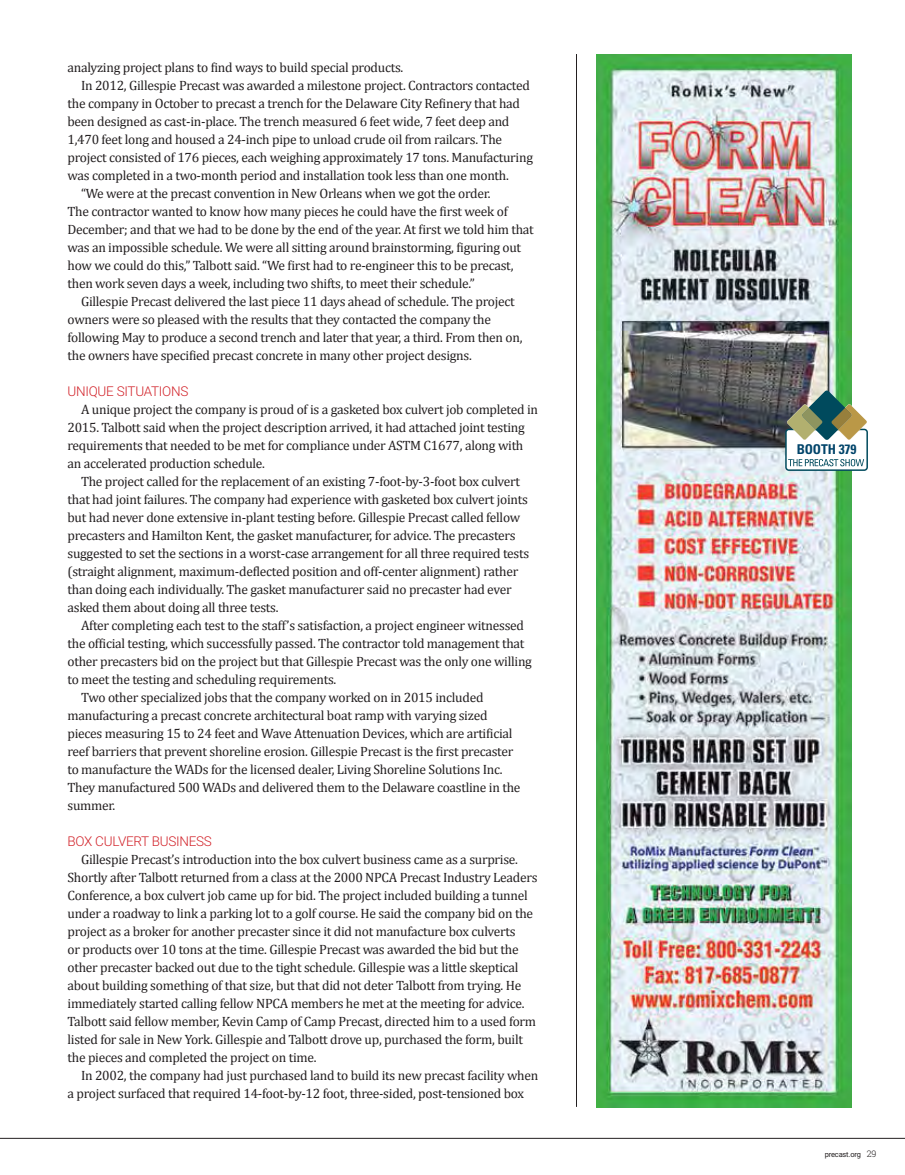
<style>
.page{position:relative;width:905px;height:1175px;background:#fff}
.page>*{position:absolute;margin:0;border:0;box-sizing:border-box;transform-origin:0 0}
.t1{font:13.5px/18px "Cambria";letter-spacing:-.02em;color:#231f20}
.t2{font:300 13.5px "Roboto";letter-spacing:-.02em;color:#d2232a}
.t3{font:700 condensed 13.5px "Univers";letter-spacing:-.01em;color:#00446a}
.t4{font:7.5px "Roboto";letter-spacing:-.02em;color:#231f20}
.s1{font-family:"Roboto Slab";font-weight:300;font-size:9px}
</style>
<div class="page">
<hr style="left:576px;top:54px;width:1px;height:1052px;background:#231f20">
<img style="left:597px;top:54px;width:254px;height:1053px">
<svg style="left:785px;top:390px;width:82px;height:81px"></svg>
<hr style="left:0;top:1138px;width:904px;height:1px;background:#231f20">
<p class="t1" style="left:67px;top:58px;width:337px">analyzing project plans to find ways to build special products.</p>
<p class="t1" style="left:81px;top:76px;width:450px">In 2012, Gillespie Precast was awarded a milestone project. Contractors contacted</p>
<p class="t1" style="left:67px;top:94px;width:454px">the company in October to precast a trench for the Delaware City Refinery that had</p>
<p class="t1" style="left:67px;top:112px;width:443px">been designed as cast-in-place. The trench measured 6 feet wide, 7 feet deep and</p>
<p class="t1" style="left:67px;top:130px;width:436px">1,470 feet long and housed a 24-inch pipe to unload crude oil from railcars. The</p>
<p class="t1" style="left:67px;top:148px;width:467px">project consisted of 176 pieces, each weighing approximately 17 tons. Manufacturing</p>
<p class="t1" style="left:67px;top:166px;width:443px">was completed in a two-month period and installation took less than one month.</p>
<p class="t1" style="left:81px;top:184px;width:411px">“We were at the precast convention in New Orleans when we got the order.</p>
<p class="t1" style="left:67px;top:202px;width:442px">The contractor wanted to know how many pieces he could have the first week of</p>
<p class="t1" style="left:67px;top:220px;width:468px">December; and that we had to be done by the end of the year. At first we told him that</p>
<p class="t1" style="left:67px;top:238px;width:455px">was an impossible schedule. We were all sitting around brainstorming, figuring out</p>
<p class="t1" style="left:67px;top:256px;width:447px">how we could do this,” Talbott said. “We first had to re-engineer this to be precast,</p>
<p class="t1" style="left:67px;top:274px;width:409px">then work seven days a week, including two shifts, to meet their schedule.”</p>
<p class="t1" style="left:81px;top:292px;width:435px">Gillespie Precast delivered the last piece 11 days ahead of schedule. The project</p>
<p class="t1" style="left:67px;top:310px;width:425px">owners were so pleased with the results that they contacted the company the</p>
<p class="t1" style="left:67px;top:328px;width:456px">following May to produce a second trench and later that year, a third. From then on,</p>
<p class="t1" style="left:67px;top:346px;width:406px">the owners have specified precast concrete in many other project designs.</p>
<p class="t2" style="left:67px;top:382px;width:122px">UNIQUE SITUATIONS</p>
<p class="t1" style="left:67px;top:400px;width:472px;text-indent:14px">A unique project the company is proud of is a gasketed box culvert job completed in 2015. Talbott said when the project description arrived, it had attached joint testing requirements that needed to be met for compliance under ASTM C1677, along with an accelerated production schedule.</p>
<p class="t1" style="left:67px;top:472px;width:463px;text-indent:14px">The project called for the replacement of an existing 7-foot-by-3-foot box culvert that had joint failures. The company had experience with gasketed box culvert joints but had never done extensive in-plant testing before. Gillespie Precast called fellow precasters and Hamilton Kent, the gasket manufacturer, for advice. The precasters suggested to set the sections in a worst-case arrangement for all three required tests (straight alignment, maximum-deflected position and off-center alignment) rather than doing each individually. The gasket manufacturer said no precaster had ever asked them about doing all three tests.</p>
<p class="t1" style="left:81px;top:616px;width:444px">After completing each test to the staff’s satisfaction, a project engineer witnessed</p>
<p class="t1" style="left:67px;top:634px;width:458px">the official testing, which successfully passed. The contractor told management that</p>
<p class="t1" style="left:67px;top:652px;width:466px">other precasters bid on the project but that Gillespie Precast was the only one willing</p>
<p class="t1" style="left:67px;top:670px;width:270px">to meet the testing and scheduling requirements.</p>
<p class="t1" style="left:81px;top:688px;width:404px">Two other specialized jobs that the company worked on in 2015 included</p>
<p class="t1" style="left:67px;top:706px;width:421px">manufacturing a precast concrete architectural boat ramp with varying sized</p>
<p class="t1" style="left:67px;top:724px;width:446px">pieces measuring 15 to 24 feet and Wave Attenuation Devices, which are artificial</p>
<p class="t1" style="left:67px;top:742px;width:447px">reef barriers that prevent shoreline erosion. Gillespie Precast is the first precaster</p>
<p class="t1" style="left:67px;top:760px;width:436px">to manufacture the WADs for the licensed dealer, Living Shoreline Solutions Inc.</p>
<p class="t1" style="left:67px;top:778px;width:454px">They manufactured 500 WADs and delivered them to the Delaware coastline in the</p>
<p class="t1" style="left:67px;top:796px;width:49px">summer.</p>
<p class="t2" style="left:67px;top:832px;width:146px">BOX CULVERT BUSINESS</p>
<p class="t1" style="left:67px;top:850px;width:471px;text-indent:14px">Gillespie Precast’s introduction into the box culvert business came as a surprise.<br>Shortly after Talbott returned from a class at the 2000 NPCA Precast Industry Leaders Conference, a box culvert job came up for bid. The project included building a tunnel under a roadway to link a parking lot to a golf course. He said the company bid on the project as a broker for another precaster since it did not manufacture box culverts<br>or products over 10 tons at the time. Gillespie Precast was awarded the bid but the other precaster backed out due to the tight schedule. Gillespie was a little skeptical about building something of that size, but that did not deter Talbott from trying. He immediately started calling fellow NPCA members he met at the meeting for advice.<br>Talbott said fellow member, Kevin Camp of Camp Precast, directed him to a used form listed for sale in New York. Gillespie and Talbott drove up, purchased the form, built the pieces and completed the project on time.</p>
<p class="t1" style="left:67px;top:1066px;width:472px;text-indent:14px">In 2002, the company had just purchased land to build its new precast facility when a project surfaced that required 14-foot-by-12 foot, three-sided, post-tensioned box</p>
<p class="t3" style="left:796px;top:441px;width:61px">BOOTH 379</p>
<p class="t4" style="left:824px;top:1149px;width:53px">precast.org <span class="s1">29</span></p>
</div>
